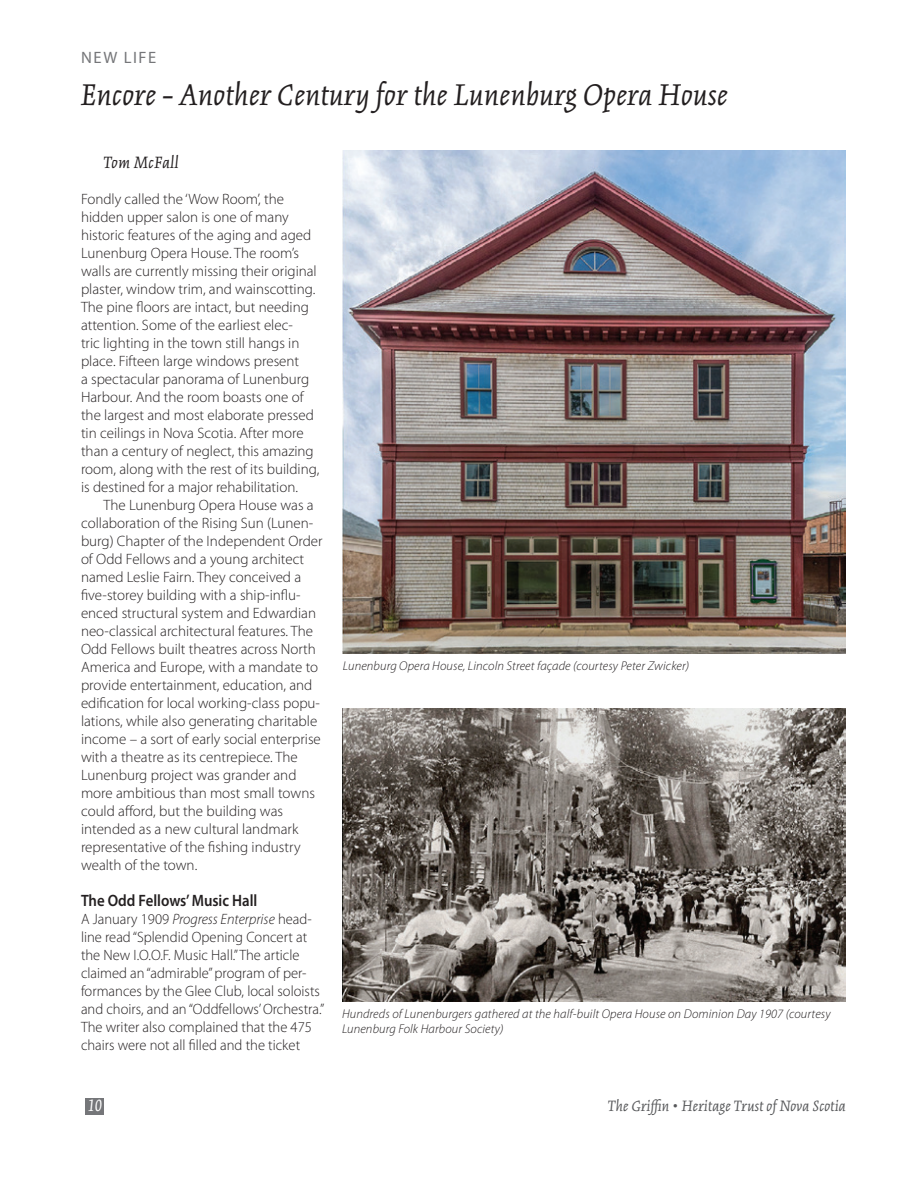
<style>
.page{position:relative;width:918px;height:1188px;background:#fff}
.page>*{position:absolute;margin:0;border:0;box-sizing:border-box;transform-origin:0 0}
.t1{font:italic 33px "Kinesis Pro 3";letter-spacing:.01em;color:#231f20}
.t2{font:italic 18px "Kinesis Pro 3";letter-spacing:.02em;color:#231f20}
.t3{font:italic 18px "Kinesis Pro 3";color:#fff}
.t4{font:italic 16.5px "Kinesis Pro 3";letter-spacing:.01em;color:#57585a}
.t5{font:600 16.5px "Myriad Pro";color:#231f20;scale:.9 1}
.t6{font:16.5px "Myriad Pro";letter-spacing:.095em;color:#757679}
.t7{font:300 15px/18px "Myriad Pro";color:#231f20}
.t8{font:italic 300 12.75px/15px "Myriad Pro";letter-spacing:.01em;color:#231f20}
.s1{font-style:italic}
</style>
<div class="page">
<div style="left:85px;top:1098px;width:19px;height:17px;background:#757679"></div>
<img style="left:342px;top:150px;width:504px;height:504px">
<img style="left:342px;top:708px;width:504px;height:294px">
<p class="t6" style="left:81px;top:48px;width:77px">NEW LIFE</p>
<h1 class="t1" style="left:81px;top:76px;width:649px">Encore – Another Century for the Lunenburg Opera House</h1>
<p class="t2" style="left:104px;top:152px;width:77px">Tom McFall</p>
<p class="t7" style="left:81px;top:190px;width:240px">Fondly called the ‘Wow Room’, the hidden upper salon is one of many historic features of the aging and aged Lunenburg Opera House. The room’s walls are currently missing their original plaster, window trim, and wainscotting.<br>The pine floors are intact, but needing attention. Some of the earliest elec-<br>tric lighting in the town still hangs in place. Fifteen large windows present<br>a spectacular panorama of Lunenburg Harbour. And the room boasts one of the largest and most elaborate pressed tin ceilings in Nova Scotia. After more than a century of neglect, this amazing room, along with the rest of its building, is destined for a major rehabilitation.</p>
<p class="t7" style="left:81px;top:496px;width:243px;text-indent:22px">The Lunenburg Opera House was a collaboration of the Rising Sun (Lunen&shy;burg) Chapter of the Independent Order of Odd Fellows and a young architect named Leslie Fairn. They conceived a five-storey building with a ship-influ&shy;enced structural system and Edwardian neo-classical architectural features. The Odd Fellows built theatres across North America and Europe, with a mandate to provide entertainment, education, and edification for local working-class popu&shy;lations, while also generating charitable income – a sort of early social enterprise with a theatre as its centrepiece. The Lunenburg project was grander and more ambitious than most small towns could afford, but the building was intended as a new cultural landmark representative of the fishing industry wealth of the town.</p>
<p class="t5" style="left:81px;top:890px;width:197px">The Odd Fellows’ Music Hall</p>
<p class="t7" style="left:81px;top:910px;width:245px">A January 1909 <span class="s1">Progress Enterprise</span> head&shy;line read “Splendid Opening Concert at the New I.O.O.F. Music Hall.” The article claimed an “admirable” program of per&shy;formances by the Glee Club, local soloists and choirs, and an “Oddfellows’ Orchestra.” The writer also complained that the 475 chairs were not all filled and the ticket</p>
<p class="t8" style="left:343px;top:658px;width:348px">Lunenburg Opera House, Lincoln Street façade (courtesy Peter Zwicker)</p>
<p class="t8" style="left:342px;top:1006px;width:490px">Hundreds of Lunenburgers gathered at the half-built Opera House on Dominion Day 1907 (courtesy<br>Lunenburg Folk Harbour Society)</p>
<p class="t3" style="left:88px;top:1096px;width:15px">10</p>
<p class="t4" style="left:608px;top:1097px;width:240px">The Griffin • Heritage Trust of Nova Scotia</p>
</div>
